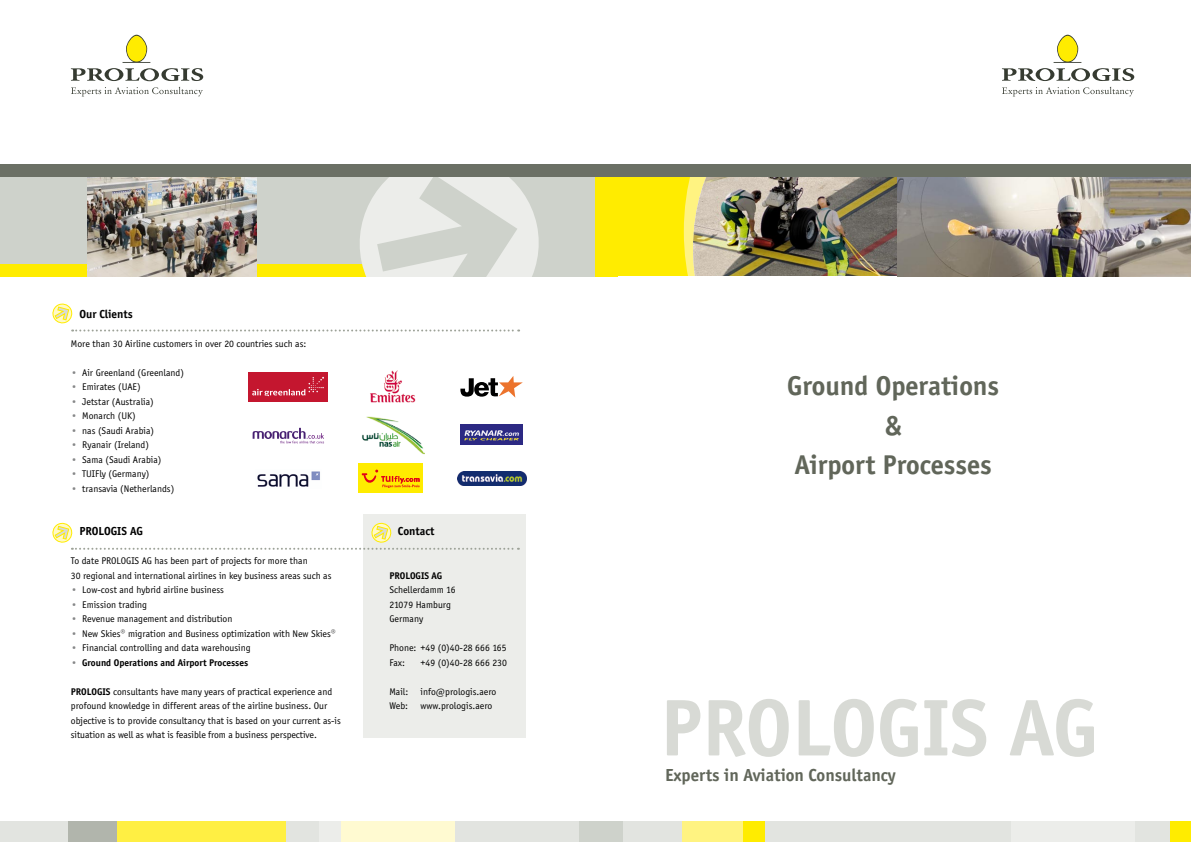
<style>
.page{position:relative;width:1191px;height:842px;background:#fff}
.page>*{position:absolute;margin:0;border:0;box-sizing:border-box;transform-origin:0 0}
.t1{font:700 82.8px "Officina Sans";color:#d8dad5}
.t2{font:700 28px/39.5px "Officina Sans";color:#61665a;text-align:center}
.t3{font:700 18px "Officina Sans";color:#61665a}
.t4{font:700 12px "Officina Sans";color:#000}
.t5{font:10px/14.5px "Officina Sans";color:#000}
.t6{font:700 10px "Officina Sans";color:#000}
.t7{font:10px/14.5px "Officina Sans";color:#878889;text-align:justify}
.t8{font:700 10px "Officina Sans";color:#878889}
.s1{font-weight:700}
</style>
<div class="page">
<div style="left:0;top:177px;width:595px;height:99px;background:#ced2cb"></div>
<svg style="left:71px;top:35px;width:132px;height:46px"></svg>
<div style="left:127px;top:36px;width:19px;height:26px;background:#ffec00;border-radius:50%"></div>
<svg style="left:71px;top:87px;width:132px;height:9px"></svg>
<div style="left:0;top:264px;width:377px;height:12px;background:#ffec00"></div>
<img style="left:88px;top:177px;width:168px;height:99px">
<svg style="left:360px;top:177px;width:179px;height:99px"></svg>
<svg style="left:52px;top:303px;width:467px;height:28px"></svg>
<div style="left:364px;top:514px;width:162px;height:224px;background:#ecedea"></div>
<svg style="left:52px;top:522px;width:467px;height:28px"></svg>
<div style="left:595px;top:177px;width:124px;height:99px;background:#ffec00"></div>
<svg style="left:1002px;top:35px;width:132px;height:46px"></svg>
<div style="left:1057px;top:36px;width:20px;height:26px;background:#ffec00;border-radius:50%"></div>
<svg style="left:1002px;top:87px;width:132px;height:9px"></svg>
<img style="left:693px;top:177px;width:204px;height:99px">
<img style="left:897px;top:177px;width:294px;height:99px">
<div style="left:0;top:164px;width:1191px;height:13px;background:#6b7065"></div>
<div style="left:0;top:821px;width:1191px;height:21px;background:#e2e4e0"></div>
<div style="left:68px;top:821px;width:60px;height:21px;background:#b1b5ac"></div>
<div style="left:682px;top:821px;width:82px;height:21px;background:#fff381"></div>
<div style="left:117px;top:821px;width:168px;height:21px;background:#ffef43"></div>
<div style="left:327px;top:821px;width:127px;height:21px;background:#fffad1"></div>
<div style="left:743px;top:821px;width:22px;height:21px;background:#ffec00"></div>
<div style="left:319px;top:821px;width:21px;height:21px;background:#ecedea"></div>
<div style="left:1169px;top:821px;width:22px;height:21px;background:#ffec00"></div>
<div style="left:1011px;top:821px;width:123px;height:21px;background:#ecedea"></div>
<div style="left:579px;top:821px;width:44px;height:21px;background:#ced2cb"></div>
<div style="left:358px;top:463px;width:65px;height:30px;background:#ffec00"></div>
<svg style="left:362px;top:470px;width:57px;height:18px"></svg>
<img style="left:370px;top:370px;width:46px;height:33px">
<img style="left:362px;top:416px;width:62px;height:39px">
<svg style="left:460px;top:376px;width:63px;height:22px"></svg>
<img style="left:457px;top:471px;width:69px;height:14px">
<img style="left:460px;top:425px;width:63px;height:19px">
<div style="left:249px;top:372px;width:79px;height:30px;background:#c4162f"></div>
<svg style="left:252px;top:377px;width:72px;height:19px"></svg>
<svg style="left:253px;top:428px;width:71px;height:15px"></svg>
<img style="left:257px;top:471px;width:63px;height:16px">
<p class="t4" style="left:79px;top:306px;width:55px">Our Clients</p>
<p class="t5" style="left:71px;top:336px;width:237px">More than 30 Airline customers in over 20 countries such as:</p>
<p class="t5" style="left:82px;top:365px;width:103px">Air Greenland (Greenland)<br>Emirates (UAE)<br>Jetstar (Australia)<br>Monarch (UK)<br>nas (Saudi Arabia)<br>Ryanair (Ireland)<br>Sama (Saudi Arabia)<br>TUIFly (Germany) transavia (Netherlands)</p>
<p class="t4" style="left:79px;top:524px;width:65px">PROLOGIS AG</p>
<p class="t5" style="left:71px;top:554px;width:238px">To date PROLOGIS AG has been part of projects for more than</p>
<p class="t5" style="left:71px;top:568px;width:262px">30 regional and international airlines in key business areas such as</p>
<p class="t5" style="left:82px;top:583px;width:143px">Low-cost and hybrid airline business</p>
<p class="t5" style="left:82px;top:597px;width:66px">Emission trading</p>
<p class="t5" style="left:82px;top:612px;width:152px">Revenue management and distribution</p>
<p class="t5" style="left:82px;top:626px;width:255px">New Skies® migration and Business optimization with New Skies®</p>
<p class="t5" style="left:82px;top:641px;width:170px">Financial controlling and data warehousing</p>
<p class="t6" style="left:82px;top:656px;width:167px">Ground Operations and Airport Processes</p>
<p class="t5" style="left:71px;top:684px;width:271px"><span class="s1">PROLOGIS</span> consultants have many years of practical experience and profound knowledge in different areas of the airline business. Our objective is to provide consultancy that is based on your current as-is situation as well as what is feasible from a business perspective.</p>
<p class="t7" style="left:71px;top:365px;width:8px">• • • • • • • • •</p>
<p class="t7" style="left:71px;top:583px;width:8px">• • • • •</p>
<p class="t8" style="left:71px;top:656px;width:8px">•</p>
<p class="t4" style="left:398px;top:524px;width:38px">Contact</p>
<p class="t6" style="left:389px;top:569px;width:54px">PROLOGIS AG</p>
<p class="t5" style="left:389px;top:583px;width:68px">Schellerdamm 16<br>21079 Hamburg<br>Germany</p>
<p class="t5" style="left:389px;top:641px;width:119px">Phone: +49 (0)40-28 666 165<br>Fax:</p>
<p class="t5" style="left:420px;top:655px;width:88px">+49 (0)40-28 666 230</p>
<p class="t5" style="left:389px;top:684px;width:108px">Mail: info@prologis.aero<br>Web: www.prologis.aero</p>
<h2 class="t2" style="left:787px;top:366px;width:213px">Ground Operations &amp;<br>Airport Processes</h2>
<h1 class="t1" style="left:660px;top:678px;width:439px">PROLOGIS AG</h1>
<h3 class="t3" style="left:665px;top:764px;width:232px">Experts in Aviation Consultancy</h3>
</div>
